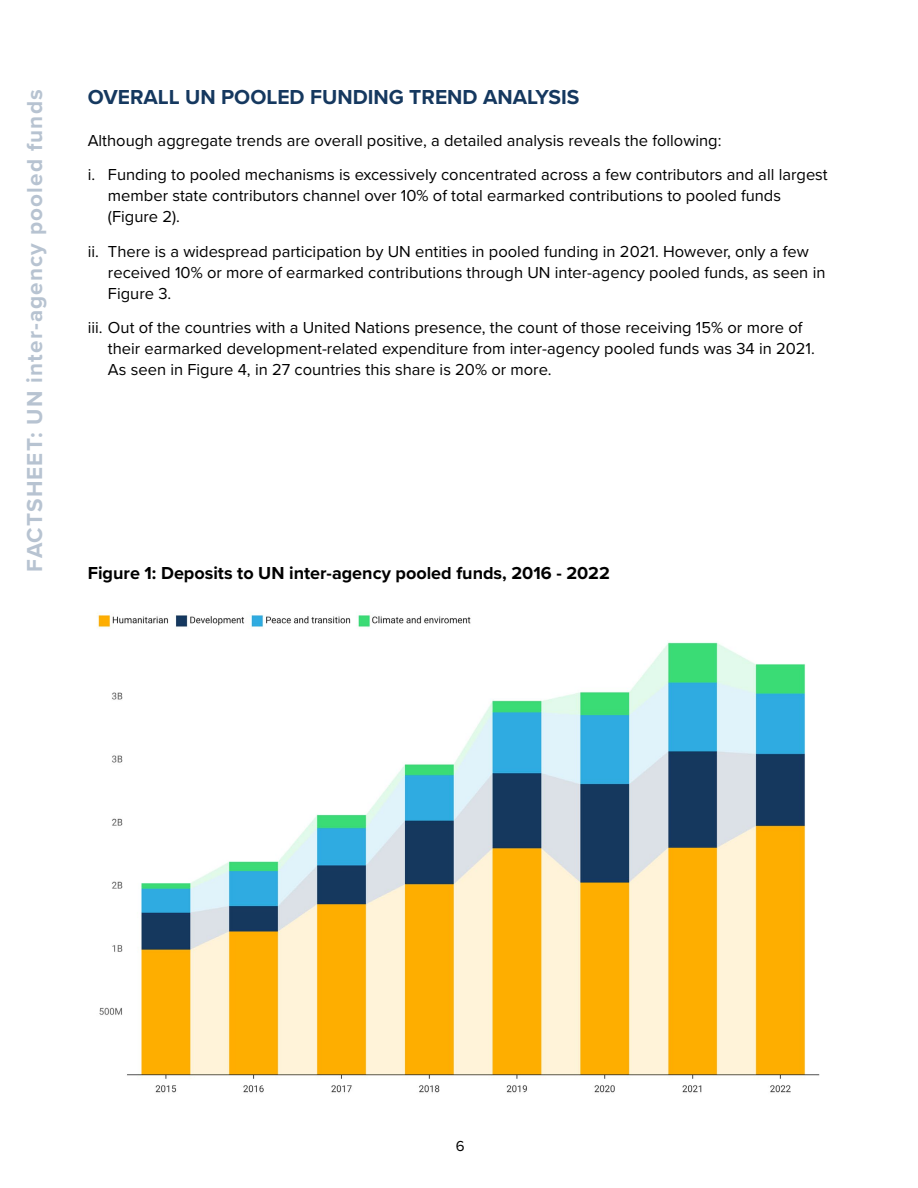
<style>
.page{position:relative;width:918px;height:1188px;background:#fff}
.page>*{position:absolute;margin:0;border:0;box-sizing:border-box;transform-origin:0 0}
.t1{font:700 22.5px "Proxima Nova";letter-spacing:.05em;color:#b7c3d1}
.t2{font:700 21px "Proxima Nova";color:#15385f}
.t3{font:700 18px "Proxima Nova";color:#000}
.t4{font:16.5px/21px "Proxima Nova";color:#000}
.t5{font:15px "Proxima Nova";color:#000}
</style>
<div class="page">
<img style="left:97px;top:613px;width:723px;height:480px">
<h1 class="t1" style="left:18px;top:572px;width:484px;rotate:-90deg">FACTSHEET: UN inter-agency pooled funds</h1>
<p class="t2" style="left:88px;top:82px;width:493px">OVERALL UN POOLED FUNDING TREND ANALYSIS</p>
<p class="t4" style="left:88px;top:122px;width:742px;line-height:34.5px">Although aggregate trends are overall positive, a detailed analysis reveals the following:<br>i. Funding to pooled mechanisms is excessively concentrated across a few contributors and all largest</p>
<p class="t4" style="left:108px;top:184px;width:675px">member state contributors channel over 10% of total earmarked contributions to pooled funds (Figure 2).</p>
<p class="t4" style="left:108px;top:240px;width:719px;text-indent:-20px">ii. There is a widespread participation by UN entities in pooled funding in 2021. However, only a few received 10% or more of earmarked contributions through UN inter-agency pooled funds, as seen in<br>Figure 3.</p>
<p class="t4" style="left:108px;top:316px;width:709px;text-indent:-20px">iii. Out of the countries with a United Nations presence, the count of those receiving 15% or more of their earmarked development-related expenditure from inter-agency pooled funds was 34 in 2021.<br>As seen in Figure 4, in 27 countries this share is 20% or more.</p>
<p class="t3" style="left:88px;top:559px;width:524px">Figure 1: Deposits to UN inter-agency pooled funds, 2016 - 2022</p>
<p class="t5" style="left:456px;top:1135px;width:10px">6</p>
</div>
